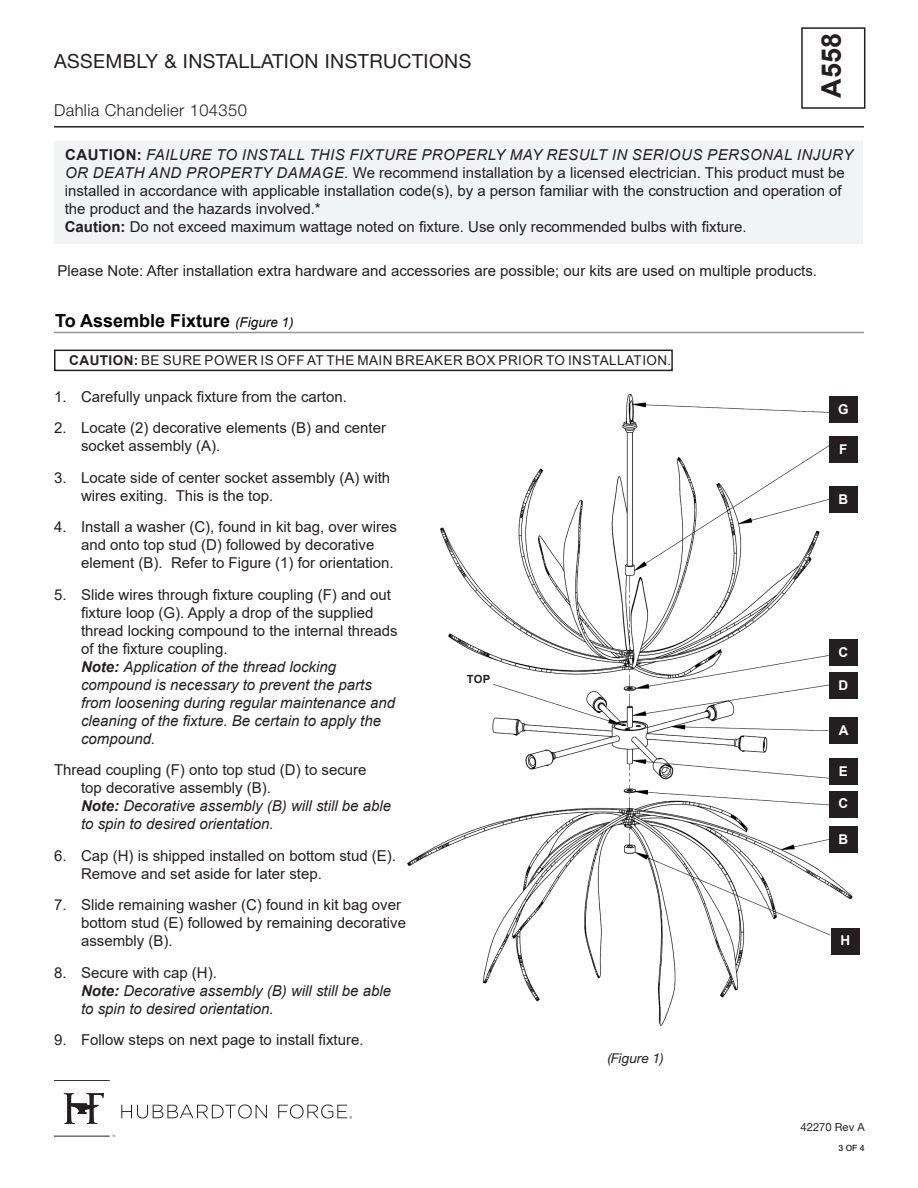
<style>
.page{position:relative;width:918px;height:1188px;background:#fff}
.page>*{position:absolute;margin:0;border:0;box-sizing:border-box;transform-origin:0 0}
.t1{font:700 27px "Arial";color:#231f20}
.t2{font:19.5px "Helvetica Neue LT Std";letter-spacing:.02em;color:#231f20}
.Headers{font:700 18px "Arial";color:#040503}
.t3{font:300 16.5px "Helvetica Neue LT Std";letter-spacing:.025em;color:#231f20}
.slope_ceiling_line{font:15px/18px "Arial";color:#231f20}
.t4{font:italic 15px/18px "Arial";color:#231f20}
.Headers-2{font:13.5px "Arial";letter-spacing:.035em;color:#231f20}
.slope_ceiling_line-2{font:700 13.5px "Arial";color:#fff}
.slope_ceiling_line-3{font:italic 13.5px "Helvetica Neue LT Std";color:#231f20}
.t5{font:11.25px "Helvetica Neue LT Std";color:#231f20}
.slope_ceiling_line-4{font:700 11.25px "Arial";color:#231f20}
.t6{font:500 8.7px "Helvetica Neue LT Std";color:#231f20}
.s1{font-weight:700}
.s2{font-style:italic}
.s3{font-weight:400;font-style:italic;font-size:13.5px}
.s4{font-style:normal}
.s5{font-weight:700;font-style:italic}
</style>
<div class="page">
<div style="left:801px;top:27px;width:64px;height:82px;border:2px solid #231f20"></div>
<hr style="left:54px;top:126px;width:810px;height:2px;background:#231f20">
<svg style="left:121px;top:1104px;width:146px;height:14px"></svg>
<hr style="left:54px;top:1136px;width:56px;height:1px;background:#231f20">
<hr style="left:54px;top:1080px;width:56px;height:1px;background:#231f20">
<svg style="left:64px;top:1093px;width:40px;height:31px"></svg>
<svg style="left:278px;top:1104px;width:74px;height:15px"></svg>
<img style="left:407px;top:393px;width:450px;height:633px">
<div style="left:55px;top:141px;width:808px;height:103px;background:#f2f3f4"></div>
<hr style="left:54px;top:332px;width:810px;height:1px;background:#939598">
<div style="left:54px;top:350px;width:619px;height:21px;border:2px solid #231f20"></div>
<div style="left:829px;top:640px;width:28px;height:26px;background:#231f20"></div>
<div style="left:829px;top:673px;width:28px;height:26px;background:#231f20"></div>
<div style="left:829px;top:718px;width:28px;height:26px;background:#231f20"></div>
<div style="left:829px;top:758px;width:28px;height:27px;background:#231f20"></div>
<div style="left:829px;top:436px;width:28px;height:26px;background:#231f20"></div>
<div style="left:829px;top:396px;width:28px;height:26px;background:#231f20"></div>
<div style="left:829px;top:486px;width:28px;height:26px;background:#231f20"></div>
<div style="left:831px;top:928px;width:28px;height:26px;background:#231f20"></div>
<div style="left:829px;top:826px;width:28px;height:27px;background:#231f20"></div>
<div style="left:829px;top:791px;width:28px;height:26px;background:#231f20"></div>
<h2 class="t2" style="left:54px;top:49px;width:419px">ASSEMBLY &amp; INSTALLATION INSTRUCTIONS</h2>
<p class="t3" style="left:54px;top:100px;width:194px">Dahlia Chandelier 104350</p>
<h1 class="t1" style="left:812px;top:98px;width:66px;rotate:-90deg">A558</h1>
<p class="slope_ceiling_line" style="left:65px;top:146px;width:790px"><span class="s1">CAUTION:</span> <span class="s2">FAILURE TO INSTALL THIS FIXTURE PROPERLY MAY RESULT IN SERIOUS PERSONAL INJURY OR DEATH AND PROPERTY DAMAGE.</span> We recommend installation by a licensed electrician. This product must be installed in accordance with applicable installation code(s), by a person familiar with the construction and operation of the product and the hazards involved.*<br><span class="s1">Caution:</span> Do not exceed maximum wattage noted on fixture. Use only recommended bulbs with fixture.</p>
<p class="slope_ceiling_line" style="left:58px;top:262px;width:761px">Please Note: After installation extra hardware and accessories are possible; our kits are used on multiple products.</p>
<p class="Headers" style="left:55px;top:308px;width:240px">To Assemble Fixture <span class="s3">(Figure 1)</span></p>
<p class="Headers-2" style="left:69px;top:351px;width:604px"><span class="s1">CAUTION:</span> BE SURE POWER IS OFF AT THE MAIN BREAKER BOX PRIOR TO INSTALLATION.</p>
<p class="slope_ceiling_line" style="left:54px;top:387px;width:294px">1. Carefully unpack fixture from the carton.</p>
<p class="slope_ceiling_line" style="left:81px;top:419px;width:307px;text-indent:-27px">2. Locate (2) decorative elements (B) and center socket assembly (A).</p>
<p class="slope_ceiling_line" style="left:81px;top:468px;width:311px;text-indent:-27px">3. Locate side of center socket assembly (A) with wires exiting. This is the top.</p>
<p class="slope_ceiling_line" style="left:81px;top:518px;width:317px;text-indent:-27px">4. Install a washer (C), found in kit bag, over wires and onto top stud (D) followed by decorative element (B). Refer to Figure (1) for orientation.</p>
<p class="t4" style="left:81px;top:586px;width:318px;text-indent:-27px"><span class="s4">5. Slide wires through fixture coupling (F) and out fixture loop (G). Apply a drop of the supplied thread locking compound to the internal threads of the fixture coupling.<br></span><span class="s1">Note:</span> Application of the thread locking compound is necessary to prevent the parts from loosening during regular maintenance and cleaning of the fixture. Be certain to apply the compound.</p>
<p class="slope_ceiling_line" style="left:81px;top:761px;width:312px;text-indent:-27px">Thread coupling (F) onto top stud (D) to secure top decorative assembly (B).<br><span class="s5">Note:</span> <span class="s2">Decorative assembly (B) will still be able to spin to desired orientation.</span></p>
<p class="slope_ceiling_line" style="left:81px;top:846px;width:317px;text-indent:-27px">6. Cap (H) is shipped installed on bottom stud (E).<br>Remove and set aside for later step.</p>
<p class="slope_ceiling_line" style="left:81px;top:896px;width:327px;text-indent:-27px">7. Slide remaining washer (C) found in kit bag over bottom stud (E) followed by remaining decorative assembly (B).</p>
<p class="t4" style="left:81px;top:964px;width:312px;text-indent:-27px"><span class="s4">8. Secure with cap (H).<br></span><span class="s1">Note:</span> Decorative assembly (B) will still be able to spin to desired orientation.</p>
<p class="slope_ceiling_line" style="left:54px;top:1031px;width:311px">9. Follow steps on next page to install fixture.</p>
<p class="slope_ceiling_line-4" style="left:467px;top:671px;width:25px">TOP</p>
<p class="slope_ceiling_line-3" style="left:608px;top:1051px;width:58px">(Figure 1)</p>
<p class="slope_ceiling_line-2" style="left:838px;top:399px;width:12px">G</p>
<p class="slope_ceiling_line-2" style="left:839px;top:439px;width:10px">F</p>
<p class="slope_ceiling_line-2" style="left:839px;top:489px;width:11px">B</p>
<p class="slope_ceiling_line-2" style="left:839px;top:643px;width:11px">C</p>
<p class="slope_ceiling_line-2" style="left:839px;top:676px;width:11px">D</p>
<p class="slope_ceiling_line-2" style="left:839px;top:721px;width:11px">A</p>
<p class="slope_ceiling_line-2" style="left:839px;top:761px;width:11px">E</p>
<p class="slope_ceiling_line-2" style="left:839px;top:794px;width:11px">C</p>
<p class="slope_ceiling_line-2" style="left:839px;top:830px;width:11px">B</p>
<p class="slope_ceiling_line-2" style="left:840px;top:931px;width:11px">H</p>
<p class="t5" style="left:801px;top:1120px;width:66px">42270 Rev A</p>
<p class="t6" style="left:838px;top:1142px;width:28px">3 OF 4</p>
</div>
